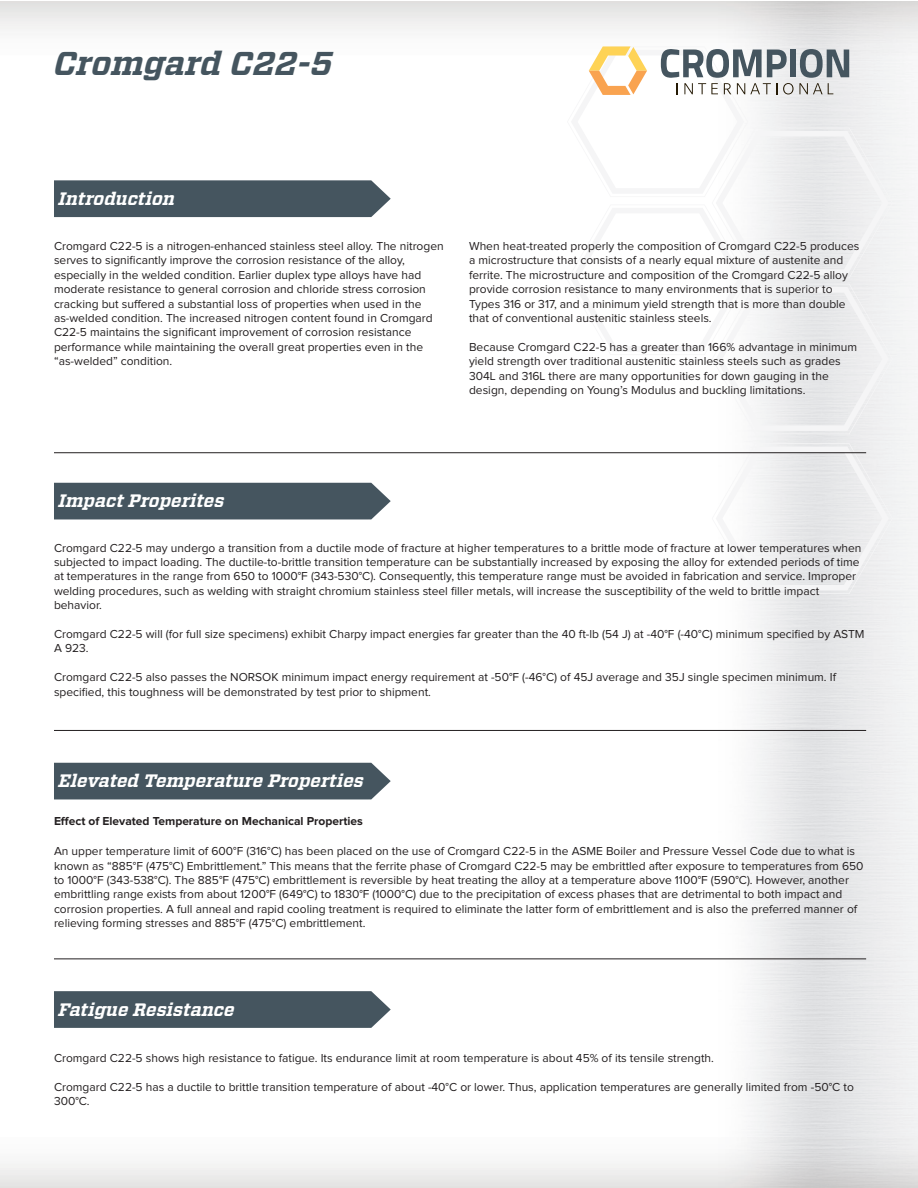
<style>
.page{position:relative;width:918px;height:1188px;background:#fff}
.page>*{position:absolute;margin:0;border:0;box-sizing:border-box;transform-origin:0 0}
.t1{font:italic 700 33px "Vitesse";color:#45555f}
.t2{font:italic 700 18px "Vitesse";color:#fff}
.t3{font:12px/14.4px "Proxima Nova";color:#231f20}
.t4{font:700 12px "Proxima Nova";color:#231f20}
</style>
<div class="page">
<svg style="left:712px;top:443px;width:181px;height:151px"></svg>
<hr style="left:54px;top:452px;width:812px;height:1px;background:#231f20">
<hr style="left:54px;top:730px;width:812px;height:1px;background:#231f20">
<hr style="left:54px;top:958px;width:812px;height:1px;background:#231f20">
<svg style="left:567px;top:46px;width:326px;height:388px"></svg>
<div style="left:54px;top:180px;width:337px;height:37px;background:#45555f"></div>
<div style="left:54px;top:483px;width:337px;height:36px;background:#45555f"></div>
<div style="left:54px;top:763px;width:337px;height:36px;background:#45555f"></div>
<svg style="left:54px;top:991px;width:337px;height:37px;background:#4b5b64"></svg>
<p class="t1" style="left:54px;top:41px;width:280px">Cromgard C22-5</p>
<p class="t2" style="left:58px;top:186px;width:118px">Introduction</p>
<p class="t3" style="left:54px;top:239px;width:391px">Cromgard C22-5 is a nitrogen-enhanced stainless steel alloy. The nitrogen serves to significantly improve the corrosion resistance of the alloy, especially in the welded condition. Earlier duplex type alloys have had moderate resistance to general corrosion and chloride stress corrosion cracking but suffered a substantial loss of properties when used in the as-welded condition. The increased nitrogen content found in Cromgard C22-5 maintains the significant improvement of corrosion resistance performance while maintaining the overall great properties even in the</p>
<p class="t3" style="left:54px;top:355px;width:120px">“as-welded” condition.</p>
<p class="t3" style="left:469px;top:239px;width:392px">When heat-treated properly the composition of Cromgard C22-5 produces a microstructure that consists of a nearly equal mixture of austenite and ferrite. The microstructure and composition of the Cromgard C22-5 alloy provide corrosion resistance to many environments that is superior to Types 316 or 317, and a minimum yield strength that is more than double that of conventional austenitic stainless steels.</p>
<p class="t3" style="left:469px;top:340px;width:390px">Because Cromgard C22-5 has a greater than 166% advantage in minimum yield strength over traditional austenitic stainless steels such as grades 304L and 316L there are many opportunities for down gauging in the design, depending on Young’s Modulus and buckling limitations.</p>
<p class="t2" style="left:58px;top:489px;width:167px">Impact Properites</p>
<p class="t3" style="left:54px;top:541px;width:809px">Cromgard C22-5 may undergo a transition from a ductile mode of fracture at higher temperatures to a brittle mode of fracture at lower temperatures when subjected to impact loading. The ductile-to-brittle transition temperature can be substantially increased by exposing the alloy for extended periods of time at temperatures in the range from 650 to 1000°F (343-530°C). Consequently, this temperature range must be avoided in fabrication and service. Improper welding procedures, such as welding with straight chromium stainless steel filler metals, will increase the susceptibility of the weld to brittle impact behavior.</p>
<p class="t3" style="left:54px;top:627px;width:812px">Cromgard C22-5 will (for full size specimens) exhibit Charpy impact energies far greater than the 40 ft-lb (54 J) at -40°F (-40°C) minimum specified by ASTM<br>A 923.</p>
<p class="t3" style="left:54px;top:671px;width:784px">Cromgard C22-5 also passes the NORSOK minimum impact energy requirement at -50°F (-46°C) of 45J average and 35J single specimen minimum. If specified, this toughness will be demonstrated by test prior to shipment.</p>
<p class="t2" style="left:58px;top:769px;width:307px">Elevated Temperature Properties</p>
<p class="t4" style="left:54px;top:815px;width:310px">Effect of Elevated Temperature on Mechanical Properties</p>
<p class="t3" style="left:54px;top:845px;width:811px">An upper temperature limit of 600°F (316°C) has been placed on the use of Cromgard C22-5 in the ASME Boiler and Pressure Vessel Code due to what is known as “885°F (475°C) Embrittlement.” This means that the ferrite phase of Cromgard C22-5 may be embrittled after exposure to temperatures from 650 to 1000°F (343-538°C). The 885°F (475°C) embrittlement is reversible by heat treating the alloy at a temperature above 1100°F (590°C). However, another embrittling range exists from about 1200°F (649°C) to 1830°F (1000°C) due to the precipitation of excess phases that are detrimental to both impact and corrosion properties. A full anneal and rapid cooling treatment is required to eliminate the latter form of embrittlement and is also the preferred manner of relieving forming stresses and 885°F (475°C) embrittlement.</p>
<p class="t2" style="left:58px;top:997px;width:178px">Fatigue Resistance</p>
<p class="t3" style="left:54px;top:1052px;width:661px">Cromgard C22-5 shows high resistance to fatigue. Its endurance limit at room temperature is about 45% of its tensile strength.</p>
<p class="t3" style="left:54px;top:1080px;width:801px">Cromgard C22-5 has a ductile to brittle transition temperature of about -40°C or lower. Thus, application temperatures are generally limited from -50°C to<br>300°C.</p>
</div>
